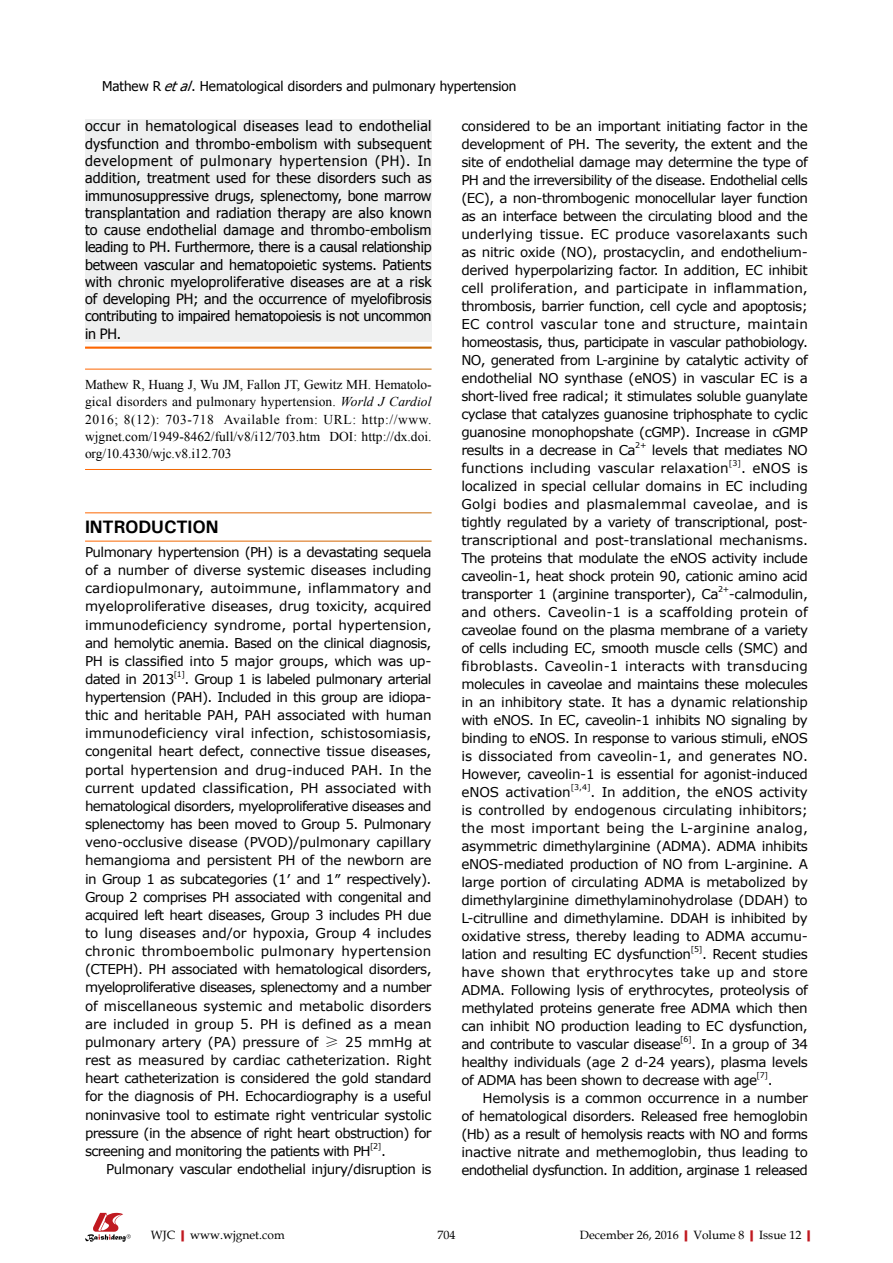
<style>
.page{position:relative;width:893px;height:1263px;background:#fff}
.page>*{position:absolute;margin:0;border:0;box-sizing:border-box;transform-origin:0 0}
.t1{font:700 18px "Univers";letter-spacing:-.01em;color:#000}
.t2{font:14.25px/17.2px "Tahoma";letter-spacing:-.02em;color:#000;text-align:justify}
.t3{font:13.5px/18px "Verdana";letter-spacing:-.035em;color:#000;text-align:justify}
.t4{font:13.5px/17.2px "Times New Roman";color:#000;text-align:justify}
.t5{font:13.5px "Tahoma";color:#000}
.t6{font:13.5px/18px "Verdana";letter-spacing:.005em;color:#000}
.t7{font:12px "Book Antiqua";color:#000}
.t8{font:7.8px "Verdana";color:#000}
.s1{font-style:italic}
.s2{font-family:"Sim Sun";font-size:14.25px}
.s3{font-weight:700;color:#c01920}
</style>
<div class="page">
<div style="left:85px;top:119px;width:347px;height:222px;background:#eeefef"></div>
<svg style="left:85px;top:1213px;width:46px;height:29px"></svg>
<p class="t5" style="left:102px;top:77px;width:416px">Mathew R <span class="s1">etal</span>. Hematological disorders and pulmonary hypertension</p>
<p class="t2" style="left:85px;top:117px;width:348px">occur in hematological diseases lead to endothelial dysfunction and thrombo-embolism with subsequent development of pulmonary hypertension (PH). In addition, treatment used for these disorders such as immunosuppressive drugs, splenectomy, bone marrow transplantation and radiation therapy are also known to cause endothelial damage and thrombo-embolism leading to PH. Furthermore, there is a causal relationship between vascular and hematopoietic systems. Patients with chronic myeloproliferative diseases are at a risk of developing PH; and the occurrence of myelofibrosis contributing to impaired hematopoiesis is not uncommon in PH.</p>
<p class="t4" style="left:85px;top:376px;width:348px">Mathew R, Huang J, Wu JM, Fallon JT, Gewitz MH. Hematolo&shy;gical disorders and pulmonary hypertension. <span class="s1">World J Cardiol </span>2016; 8(12): 703-718 Available from: URL: http://www. wjgnet.com/1949-8462/full/v8/i12/703.htm DOI: http://dx.doi. org/10.4330/wjc.v8.i12.703</p>
<p class="t1" style="left:85px;top:516px;width:135px">INTRODUCTION</p>
<p class="t3" style="left:85px;top:542px;width:348px">Pulmonary hypertension (PH) is a devastating sequela of a number of diverse systemic diseases including cardiopulmonary, autoimmune, inflammatory and myelopro-liferative diseases, drug toxicity, acquired immuno-deficiency syndrome, portal hypertension, and hemolytic anemia. Based on the clinical diagnosis, PH is classified into 5 major groups, which was up&shy;dated in 2013</p>
<p class="t8" style="left:174px;top:669px;width:13px">[1]</p>
<p class="t3" style="left:85px;top:669px;width:348px;text-indent:100px">. Group 1 is labeled pulmonary arterial hypertension (PAH). Included in this group are idiopa&shy;thic and heritable PAH, PAH associated with human immunodeficiency viral infection, schistosomiasis, congenital heart defect, connective tissue diseases, portal hypertension and drug-induced PAH. In the current updated classification, PH associated with hematological disorders, myeloproliferative diseases and splenectomy has been moved to Group 5. Pulmonary veno-occlusive disease (PVOD)/pulmonary capillary hemangioma and persistent PH of the newborn are in Group 1 as subcategories (1′ and 1″ respectively).<br>Group 2 comprises PH associated with congenital and acquired left heart diseases, Group 3 includes PH due to lung diseases and/or hypoxia, Group 4 includes chronic thromboembolic pulmonary hypertension (CTEPH). PH associated with hematological disorders, myeloproliferative diseases, splenectomy and a number of miscellaneous systemic and metabolic disorders are included in group 5. PH is defined as a mean pulmonary artery (PA) pressure of <span class="s2">≥</span> 25 mmHg at rest as measured by cardiac catheterization. Right heart catheterization is considered the gold standard for the diagnosis of PH. Echocardiography is a useful noninvasive tool to estimate right ventricular systolic pressure (in the absence of right heart obstruction) for screening and monitoring the patients with PH</p>
<p class="t8" style="left:370px;top:1141px;width:13px">[2]</p>
<p class="t3" style="left:106px;top:1141px;width:327px;text-indent:275px">.<br>Pulmonary vascular endothelial injury/disruption is</p>
<p class="t3" style="left:461px;top:116px;width:348px;text-align:left">considered to be an important initiating factor in the development of PH. The severity, the extent and the site of endothelial damage may determine the type of PH and the irreversibility of the disease. Endothelial cells (EC), a non-thrombogenic monocellular layer function as an interface between the circulating blood and the underlying tissue. EC produce vasorela-xants such as nitric oxide (NO), prostacyclin, and endothelium&shy;derived hyperpolarizing factor. In addition, EC inhibit cell proliferation, and participate in inflammation, thrombosis, barrier function, cell cycle and apoptosis; EC control vascular tone and structure, maintain homeostasis, thus, participate in vascular pathobiology.<br>NO, generated from L-arginine by catalytic activity of endothelial NO synthase (eNOS) in vascular EC is a short-lived free radical; it stimulates soluble guanylate cyclase that catalyzes guanosine triphosphate to cyclic guanosine monophopshate (cGMP). Increase in cGMP results in a decrease in Ca</p>
<p class="t8" style="left:635px;top:440px;width:13px">2+</p>
<p class="t6" style="left:461px;top:441px;width:348px;text-indent:191px">levels that mediates NO functions including vascular relaxation</p>
<p class="t8" style="left:729px;top:458px;width:14px">[3]</p>
<p class="t3" style="left:461px;top:459px;width:348px;text-align:left;text-indent:280px">. eNOS is localized in special cellular domains in EC including Golgi bodies and plasmalemmal caveolae, and is tightly regulated by a variety of transcriptional, post&shy;transcriptional and post-translational mechanisms.<br>The proteins that modulate the eNOS activity include caveolin-1, heat shock protein 90, cationic amino acid transporter 1 (arginine transporter), Ca</p>
<p class="t8" style="left:718px;top:584px;width:13px">2+</p>
<p class="t3" style="left:461px;top:585px;width:348px;text-indent:268px">-calmodulin, and others. Caveolin-1 is a scaffolding protein of caveolae found on the plasma membrane of a variety of cells including EC, smooth muscle cells (SMC) and fibroblasts. Caveolin-1 interacts with transducing molecules in caveolae and maintains these molecules in an inhibitory state. It has a dynamic relationship with eNOS. In EC, caveolin-1 inhibits NO signaling by binding to eNOS. In response to various stimuli, eNOS is dissociated from caveolin-1, and generates NO.<br>However, caveolin-1 is essential for agonist-induced eNOS activation</p>
<p class="t8" style="left:571px;top:782px;width:21px">[3,4]</p>
<p class="t3" style="left:461px;top:783px;width:348px;text-indent:129px">. In addition, the eNOS activity is controlled by endogenous circulating inhibitors; the most important being the L-arginine analog, asymmetric dimethylarginine (ADMA). ADMA inhibits eNOS-mediated production of NO from L-arginine. A large portion of circulating ADMA is metabolized by dimethylarginine dimethylaminohydrolase (DDAH) to L-citrulline and dimethylamine. DDAH is inhibited by oxidative stress, thereby leading to ADMA accumu&shy;lation and resulting EC dysfunction</p>
<p class="t8" style="left:691px;top:944px;width:13px">[5]</p>
<p class="t3" style="left:461px;top:945px;width:348px;text-indent:241px">. Recent studies have shown that erythrocytes take up and store ADMA. Following lysis of erythrocytes, proteolysis of methylated proteins generate free ADMA which then can inhibit NO production leading to EC dysfunction, and contribute to vascular disease</p>
<p class="t8" style="left:680px;top:1034px;width:13px">[6]</p>
<p class="t3" style="left:461px;top:1035px;width:348px;text-indent:230px">. In a group of 34 healthy individuals (age 2 d-24 years), plasma levels of ADMA has been shown to decrease with age</p>
<p class="t8" style="left:757px;top:1070px;width:13px">[7]</p>
<p class="t3" style="left:768px;top:1071px;width:6px">.</p>
<p class="t3" style="left:483px;top:1089px;width:327px">Hemolysis is a common occurrence in a number</p>
<p class="t3" style="left:461px;top:1107px;width:348px">of hematological disorders. Released free hemoglobin</p>
<p class="t3" style="left:461px;top:1125px;width:348px">(Hb) as a result of hemolysis reacts with NO and forms</p>
<p class="t3" style="left:461px;top:1143px;width:348px">inactive nitrate and methemoglobin, thus leading to</p>
<p class="t3" style="left:461px;top:1161px;width:348px">endothelial dysfunction. In addition, arginase 1 released</p>
<p class="t7" style="left:151px;top:1226px;width:135px">WJC<span class="s3">|</span>www.wjgnet.com</p>
<p class="t7" style="left:437px;top:1226px;width:19px">704</p>
<p class="t7" style="left:580px;top:1226px;width:237px">December 26, 2016<span class="s3">|</span>Volume 8<span class="s3">|</span>Issue 12<span class="s3">|</span></p>
</div>
